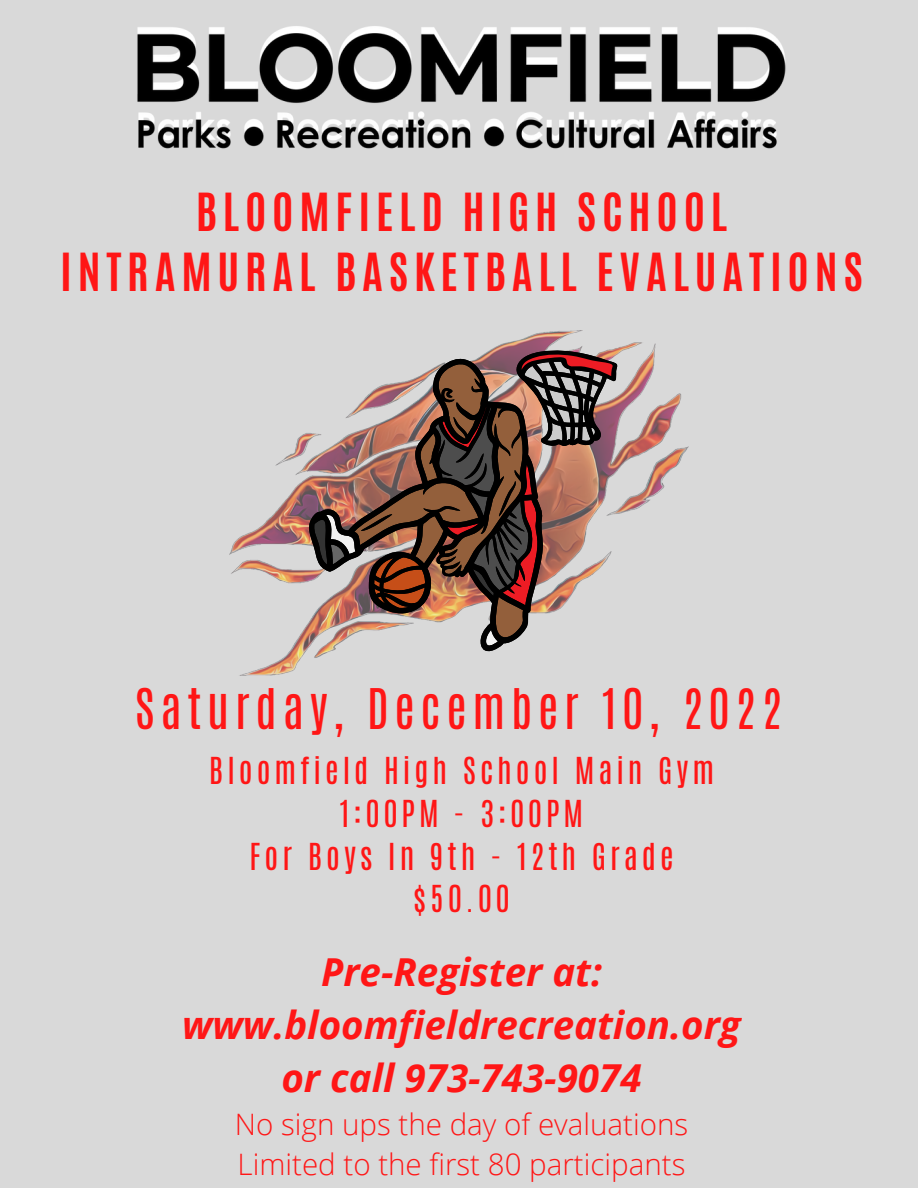
<style>
.page{position:relative;width:918px;height:1188px;background:#d9d9d9}
.page>*{position:absolute;margin:0;border:0;box-sizing:border-box;transform-origin:0 0}
.t1{font:46.8px "Antonio";letter-spacing:.125em;color:#ff1616}
.t2{font:700 43.8px/60.8px "Antonio";letter-spacing:.135em;color:#ff1616;text-align:center}
.t3{font:italic 700 38.55px/52.8px "Open Sans";color:#ff1616;text-align:center}
.t4{font:31.05px/42.8px "Antonio";letter-spacing:.13em;color:#ff1616;text-align:center}
.t5{font:300 29.55px/40.5px "Open Sans";color:#ff1616}
</style>
<div class="page">
<img style="left:229px;top:331px;width:459px;height:344px">
<svg style="left:305px;top:357px;width:239px;height:300px"></svg>
<img style="left:313px;top:349px;width:305px;height:300px">
<img style="left:137px;top:26px;width:649px;height:123px">
<h2 class="t2" style="left:60px;top:182px;width:804px">BLOOMFIELD HIGH SCHOOL<br>INTRAMURAL BASKETBALL EVALUATIONS</h2>
<h1 class="t1" style="left:135px;top:675px;width:649px">Saturday, December 10, 2022</h1>
<p class="t4" style="left:209px;top:750px;width:507px">Bloomfield High School Main Gym<br>1:00PM - 3:00PM<br>For Boys In 9th - 12th Grade $50.00</p>
<p class="t3" style="left:182px;top:945px;width:560px">Pre-Register at: www.bloomfieldrecreation.org or call 973-743-9074</p>
<p class="t5" style="left:235px;top:1103px;width:455px">No sign ups the day of evaluations<br>Limited to the first 80 participants</p>
</div>
